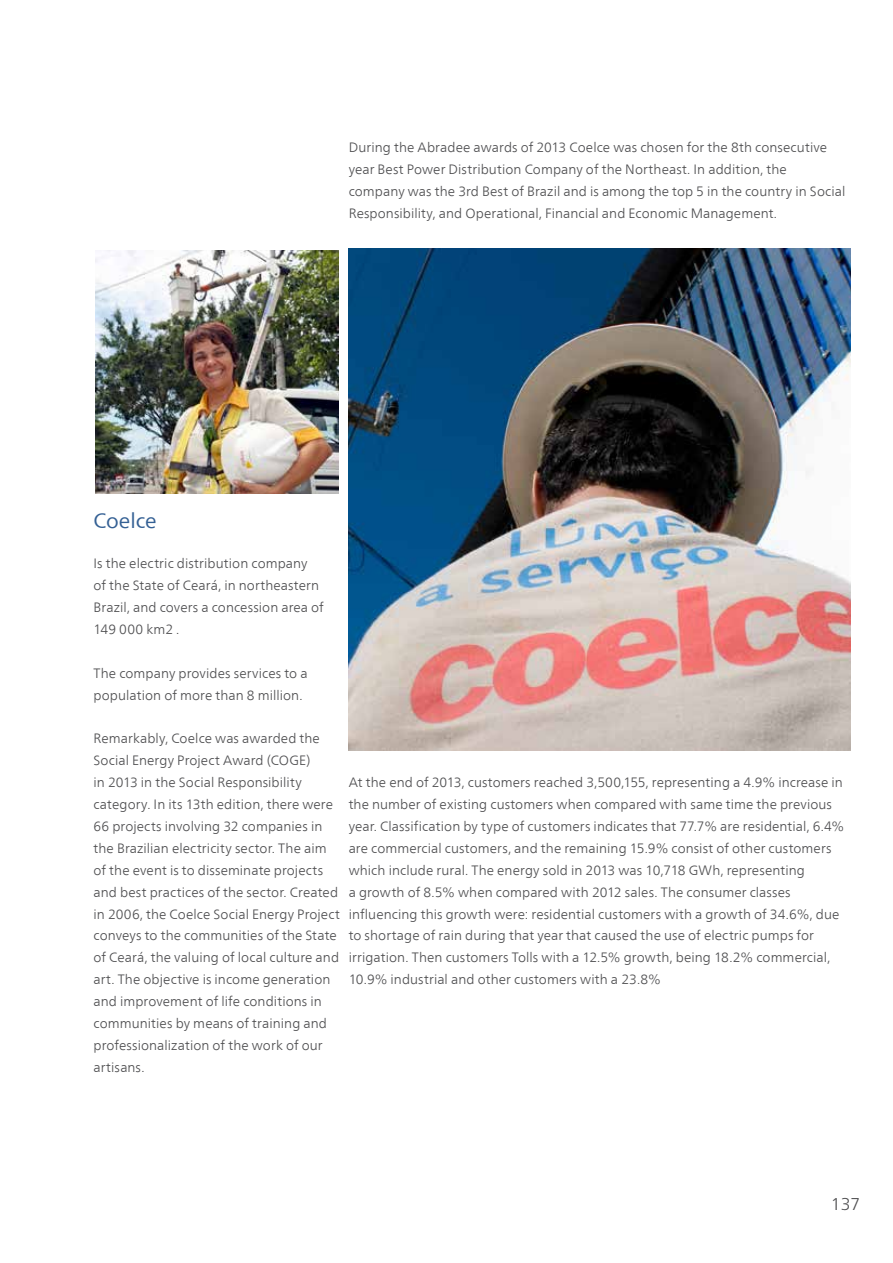
<style>
.page{position:relative;width:893px;height:1263px;background:#fff}
.page>*{position:absolute;margin:0;border:0;box-sizing:border-box;transform-origin:0 0}
.t1{font:21px "Frutiger Neue LT Com";letter-spacing:-.005em;color:#346094}
.t2{font:300 17.1px "Frutiger Neue LT Pro";color:#4d4d4f}
.t3{font:300 13.5px/21.9px "Frutiger Neue LT Com";letter-spacing:.005em;color:#4d4d4f}
</style>
<div class="page">
<img style="left:349px;top:248px;width:501px;height:502px">
<img style="left:95px;top:250px;width:243px;height:243px">
<p class="t3" style="left:349px;top:136px;width:498px">During the Abradee awards of 2013 Coelce was chosen for the 8th consecutive year Best Power Distribution Company of the Northeast. In addition, the company was the 3rd Best of Brazil and is among the top 5 in the country in Social Responsibility, and Operational, Financial and Economic Management.</p>
<h1 class="t1" style="left:94px;top:508px;width:65px">Coelce</h1>
<p class="t3" style="left:94px;top:552px;width:232px">Is the electric distribution company<br>of the State of Ceará, in northeastern<br>Brazil, and covers a concession area of<br>149 000 km2 .</p>
<p class="t3" style="left:94px;top:662px;width:215px">The company provides services to a population of more than 8 million.</p>
<p class="t3" style="left:94px;top:728px;width:248px">Remarkably, Coelce was awarded the Social Energy Project Award (COGE)<br>in 2013 in the Social Responsibility category. In its 13th edition, there were 66 projects involving 32 companies in the Brazilian electricity sector. The aim of the event is to disseminate projects and best practices of the sector. Created in 2006, the Coelce Social Energy Project conveys to the communities of the State of Ceará, the valuing of local culture and art. The objective is income generation and improvement of life conditions in communities by means of training and professionalization of the work of our artisans.</p>
<p class="t3" style="left:349px;top:771px;width:497px">At the end of 2013, customers reached 3,500,155, representing a 4.9% increase in the number of existing customers when compared with same time the previous year. Classification by type of customers indicates that 77.7% are residential, 6.4% are commercial customers, and the remaining 15.9% consist of other customers which include rural. The energy sold in 2013 was 10,718 GWh, representing<br>a growth of 8.5% when compared with 2012 sales. The consumer classes influencing this growth were: residential customers with a growth of 34.6%, due to shortage of rain during that year that caused the use of electric pumps for irrigation. Then customers Tolls with a 12.5% growth, being 18.2% commercial, 10.9% industrial and other customers with a 23.8%</p>
<p class="t2" style="left:831px;top:1194px;width:31px">137</p>
</div>
